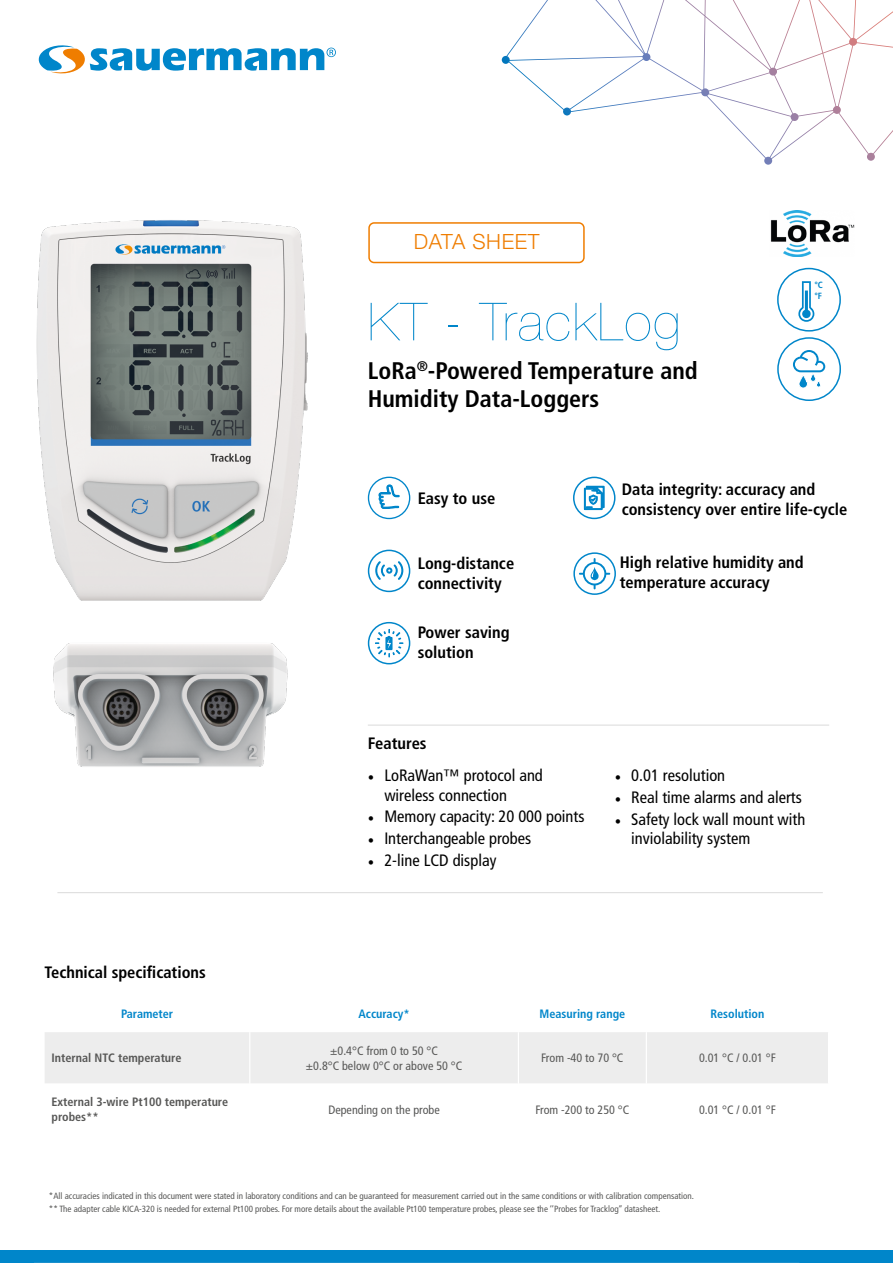
<style>
.page{position:relative;width:893px;height:1263px;background:#fff}
.page>*{position:absolute;margin:0;border:0;box-sizing:border-box;transform-origin:0 0}
.t1{font:200 52.5px "Helvetica Neue LT Std";letter-spacing:.03em;color:#0086ca}
.t2{font:700 condensed 24px/28.8px "Frutiger LT Std";color:#000}
.t3{font:300 21px "Helvetica Neue LT Std";letter-spacing:.03em;color:#ef7d00}
.t4{font:condensed 16.5px/19.5px "Frutiger LT Std";color:#000}
.t5{font:700 condensed 16.5px/19.8px "Frutiger LT Std";color:#000}
.t6{font:condensed 12.15px/14.5px "Frutiger LT Std";color:#575756;text-align:center}
.t7{font:700 condensed 12.15px/14.5px "Frutiger LT Std";color:#575756}
.t8{font:700 condensed 12.15px "Frutiger LT Std";color:#0086ca}
.t9{font:condensed 9px/12.9px "Frutiger LT Std";color:#575756}
.t10{font:700 condensed 9px/10.8px "Frutiger LT Std";color:#0086ca}
.s1{font-family:"Minion Pro";font-stretch:normal}
</style>
<div class="page">
<svg style="left:502px;top:0;width:391px;height:165px"></svg>
<img style="left:36px;top:220px;width:272px;height:381px">
<div style="left:0;top:1251px;width:893px;height:12px;background:#0086ca"></div>
<hr style="left:368px;top:725px;width:461px;height:1px;background:#dadada">
<div style="left:368px;top:222px;width:217px;height:41px;border:2px solid #ef7d00;border-radius:5px"></div>
<div style="left:45px;top:1032px;width:783px;height:51px;background:#ededed"></div>
<hr style="left:249px;top:1032px;width:1px;height:51px;background:#fff">
<hr style="left:518px;top:1032px;width:1px;height:51px;background:#fff">
<hr style="left:646px;top:1032px;width:1px;height:51px;background:#fff">
<hr style="left:34px;top:1262px;width:765px;height:1px;background:#dadada">
<hr style="left:57px;top:892px;width:766px;height:1px;background:#dadada">
<img style="left:53px;top:643px;width:235px;height:124px">
<div style="left:368px;top:477px;width:42px;height:42px;border:1px solid #0086ca;border-radius:50%"></div>
<svg style="left:377px;top:477px;width:23px;height:32px"></svg>
<div style="left:368px;top:550px;width:42px;height:42px;border:2px solid #0086ca;border-radius:50%"></div>
<svg style="left:375px;top:561px;width:28px;height:19px"></svg>
<svg style="left:369px;top:623px;width:41px;height:41px"></svg>
<div style="left:368px;top:622px;width:42px;height:42px;border:2px solid #0086ca;border-radius:50%"></div>
<svg style="left:375px;top:629px;width:29px;height:29px"></svg>
<svg style="left:574px;top:477px;width:41px;height:41px"></svg>
<div style="left:573px;top:477px;width:42px;height:42px;border:2px solid #0086ca;border-radius:50%"></div>
<svg style="left:584px;top:486px;width:20px;height:24px"></svg>
<svg style="left:574px;top:553px;width:41px;height:41px"></svg>
<div style="left:573px;top:552px;width:43px;height:43px;border:2px solid #0086ca;border-radius:50%"></div>
<svg style="left:579px;top:558px;width:31px;height:31px"></svg>
<div style="left:777px;top:268px;width:64px;height:64px;border:2px solid #0086ca;border-radius:50%"></div>
<svg style="left:798px;top:281px;width:16px;height:41px"></svg>
<div style="left:777px;top:337px;width:64px;height:64px;border:2px solid #0086ca;border-radius:50%"></div>
<svg style="left:793px;top:350px;width:32px;height:38px"></svg>
<img style="left:770px;top:211px;width:85px;height:46px">
<svg style="left:38px;top:45px;width:298px;height:29px"></svg>
<h3 class="t3" style="left:414px;top:228px;width:127px">DATA SHEET</h3>
<h1 class="t1" style="left:368px;top:291px;width:314px">KT - TrackLog</h1>
<h2 class="t2" style="left:368px;top:356px;width:331px">LoRa<sup>®</sup>-Powered Temperature and<br>Humidity Data-Loggers</h2>
<p class="t10" style="left:814px;top:279px;width:10px">°C °F</p>
<h3 class="t5" style="left:45px;top:962px;width:163px">Technical specifications</h3>
<h3 class="t5" style="left:418px;top:488px;width:79px">Easy to use</h3>
<h3 class="t5" style="left:418px;top:553px;width:98px">Long-distance connectivity</h3>
<h3 class="t5" style="left:418px;top:622px;width:94px">Power saving solution</h3>
<h3 class="t5" style="left:622px;top:480px;width:227px">Data integrity: accuracy and consistency over entire life-cycle</h3>
<h3 class="t5" style="left:620px;top:553px;width:185px">High relative humidity and temperature accuracy</h3>
<h3 class="t5" style="left:368px;top:733px;width:60px">Features</h3>
<h3 class="t4" style="left:384px;top:766px;width:160px;text-indent:-17px"><span class="s1">•</span> LoRaWan™ protocol and wireless connection</h3>
<h3 class="t4" style="left:368px;top:807px;width:218px"><span class="s1">•</span> Memory capacity: 20 000 points</h3>
<h3 class="t4" style="left:368px;top:829px;width:165px"><span class="s1">•</span> Interchangeable probes</h3>
<h3 class="t4" style="left:368px;top:850px;width:130px"><span class="s1">•</span> 2-line LCD display</h3>
<h3 class="t4" style="left:615px;top:766px;width:112px"><span class="s1">•</span> 0.01 resolution</h3>
<h3 class="t4" style="left:615px;top:787px;width:189px"><span class="s1">•</span> Real time alarms and alerts</h3>
<h3 class="t4" style="left:631px;top:809px;width:176px;text-indent:-16px"><span class="s1">•</span> Safety lock wall mount with inviolability system</h3>
<h3 class="t8" style="left:121px;top:1007px;width:54px">Parameter</h3>
<h3 class="t8" style="left:358px;top:1007px;width:53px">Accuracy*</h3>
<h3 class="t8" style="left:539px;top:1007px;width:87px">Measuring range</h3>
<h3 class="t8" style="left:710px;top:1007px;width:55px">Resolution</h3>
<h3 class="t7" style="left:52px;top:1051px;width:131px">Internal NTC temperature</h3>
<h3 class="t6" style="left:306px;top:1044px;width:158px">±0.4°C from 0 to 50 °C<br>±0.8°C below 0°C or above 50 °C</h3>
<h3 class="t6" style="left:541px;top:1051px;width:84px">From -40 to 70 °C</h3>
<h3 class="t6" style="left:699px;top:1051px;width:78px">0.01 °C / 0.01 °F</h3>
<h3 class="t7" style="left:52px;top:1095px;width:178px">External 3-wire Pt100 temperature probes**</h3>
<h3 class="t6" style="left:328px;top:1102px;width:113px">Depending on the probe</h3>
<h3 class="t6" style="left:535px;top:1102px;width:95px">From -200 to 250 °C</h3>
<h3 class="t6" style="left:699px;top:1102px;width:78px">0.01 °C / 0.01 °F</h3>
<p class="t9" style="left:49px;top:1189px;width:647px">*All accuracies indicated in this document were stated in laboratory conditions and can be guaranteed for measurement carried out in the same conditions or with calibration compensation. ** The adapter cable KICA-320 is needed for external Pt100 probes. For more details about the available Pt100 temperature probes, please see the ‘’Probes for Tracklog’’ datasheet.</p>
</div>
